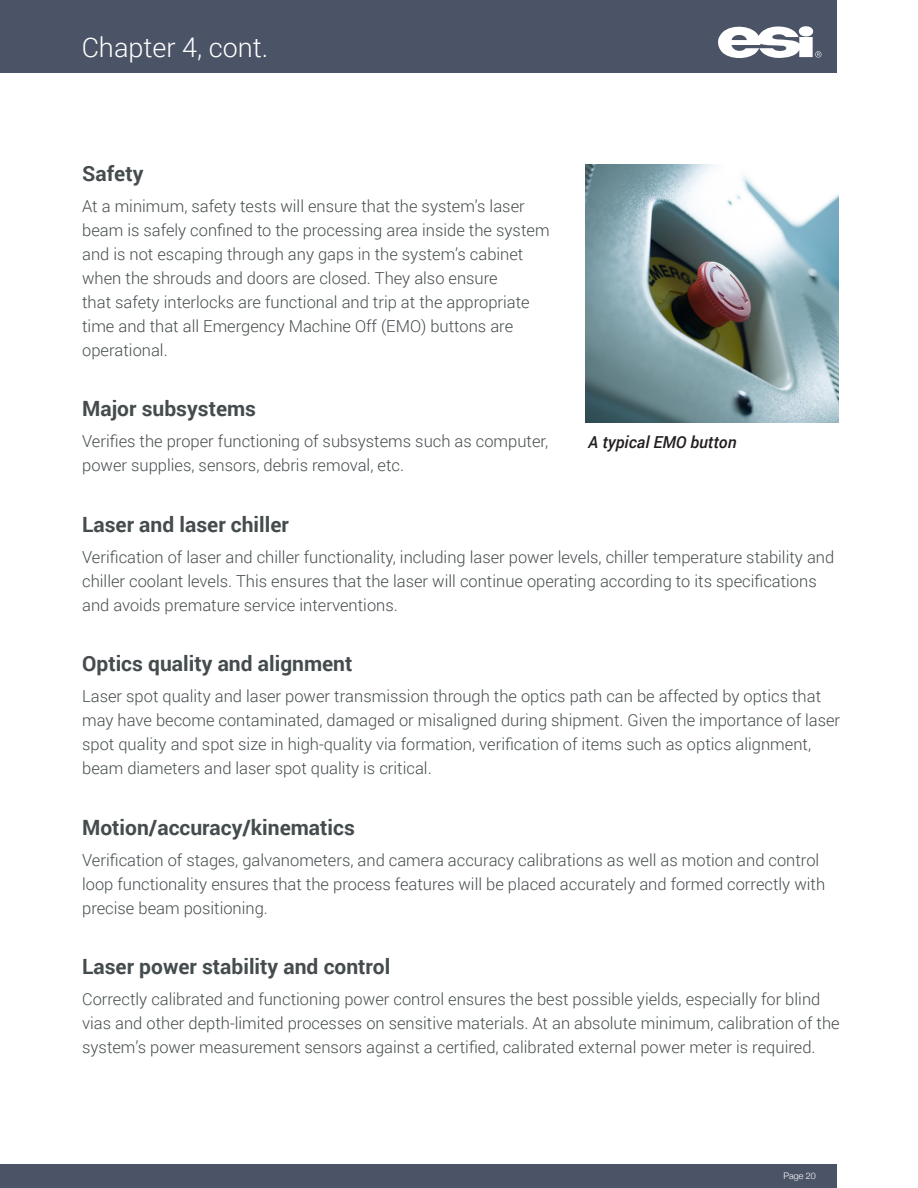
<style>
.page{position:relative;width:918px;height:1188px;background:#fff}
.page>*{position:absolute;margin:0;border:0;box-sizing:border-box;transform-origin:0 0}
.t1{font:300 27px "Roboto";color:#fff}
.t2{font:700 21px "Roboto";color:#454c4e}
.t3{font:300 16.5px/24px "Roboto";color:#454c4e}
.t4{font:italic 500 16.5px "Roboto";color:#231f20}
.t5{font:300 9px "Helvetica Neue";color:#fff}
</style>
<div class="page">
<div style="left:0;top:0;width:837px;height:72px;background:#4b5366"></div>
<div style="left:0;top:1164px;width:837px;height:24px;background:#4b5366"></div>
<svg style="left:718px;top:26px;width:103px;height:32px"></svg>
<img style="left:585px;top:164px;width:254px;height:259px">
<h1 class="t1" style="left:82px;top:29px;width:188px">Chapter 4, cont.</h1>
<p class="t2" style="left:82px;top:158px;width:63px">Safety</p>
<p class="t3" style="left:82px;top:193px;width:469px">At a minimum, safety tests will ensure that the system’s laser beam is safely confined to the processing area inside the system and is not escaping through any gaps in the system’s cabinet when the shrouds and doors are closed. They also ensure<br>that safety interlocks are functional and trip at the appropriate time and that all Emergency Machine Off (EMO) buttons are operational.</p>
<p class="t2" style="left:82px;top:394px;width:175px">Major subsystems</p>
<p class="t3" style="left:82px;top:429px;width:468px">Verifies the proper functioning of subsystems such as computer, power supplies, sensors, debris removal, etc.</p>
<p class="t4" style="left:588px;top:430px;width:150px">A typical EMO button</p>
<p class="t2" style="left:82px;top:509px;width:208px">Laser and laser chiller</p>
<p class="t3" style="left:82px;top:544px;width:754px">Verification of laser and chiller functionality, including laser power levels, chiller temperature stability and chiller coolant levels. This ensures that the laser will continue operating according to its specifications and avoids premature service interventions.</p>
<p class="t2" style="left:82px;top:649px;width:272px">Optics quality and alignment</p>
<p class="t3" style="left:82px;top:684px;width:760px">Laser spot quality and laser power transmission through the optics path can be affected by optics that may have become contaminated, damaged or misaligned during shipment. Given the importance of laser spot quality and spot size in high-quality via formation, verification of items such as optics alignment, beam diameters and laser spot quality is critical.</p>
<p class="t2" style="left:82px;top:812px;width:274px">Motion/accuracy/kinematics</p>
<p class="t3" style="left:82px;top:847px;width:745px">Verification of stages, galvanometers, and camera accuracy calibrations as well as motion and control loop functionality ensures that the process features will be placed accurately and formed correctly with precise beam positioning.</p>
<p class="t2" style="left:82px;top:952px;width:310px">Laser power stability and control</p>
<p class="t3" style="left:82px;top:987px;width:759px">Correctly calibrated and functioning power control ensures the best possible yields, especially for blind vias and other depth-limited processes on sensitive materials. At an absolute minimum, calibration of the system’s power measurement sensors against a certified, calibrated external power meter is required.</p>
<p class="t5" style="left:783px;top:1168px;width:34px">Page 20</p>
</div>
